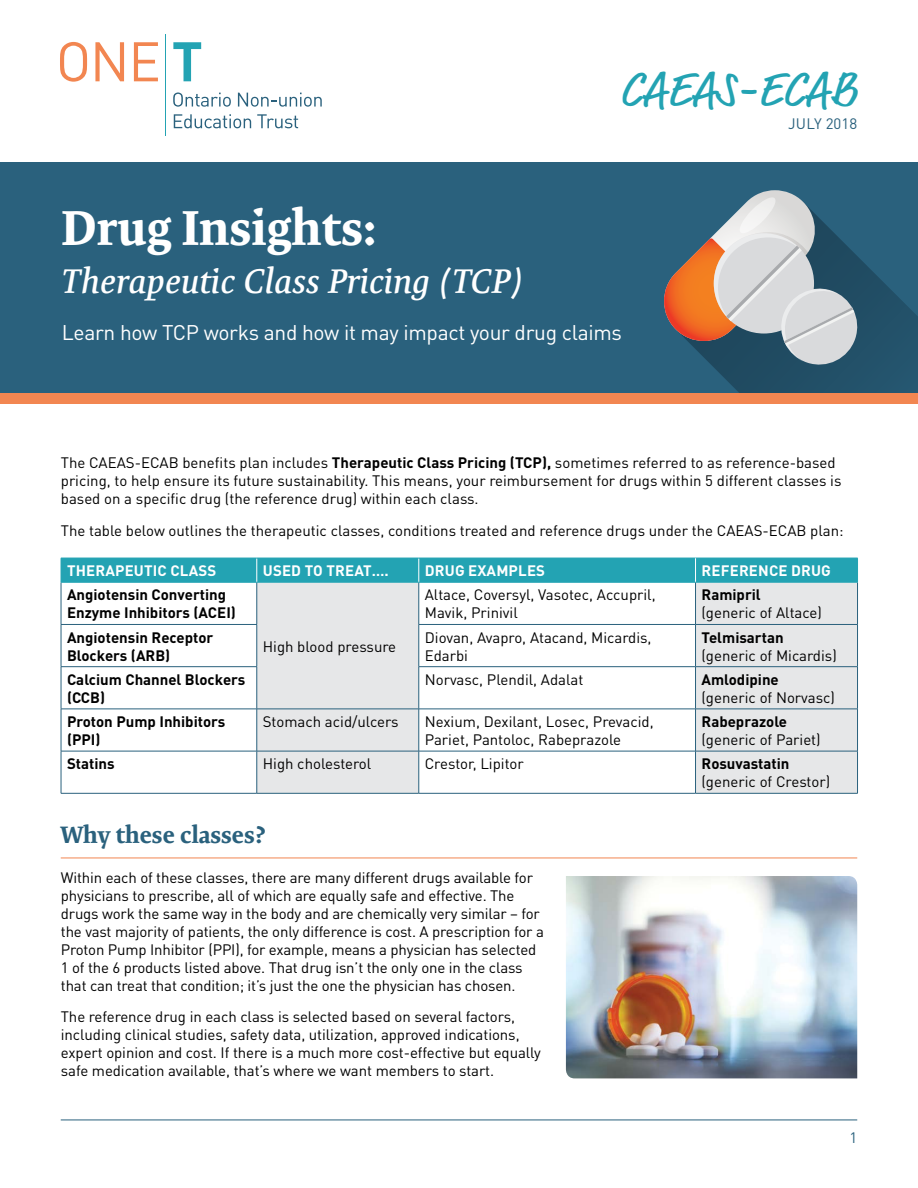
<style>
.page{position:relative;width:918px;height:1188px;background:#fff}
.page>*{position:absolute;margin:0;border:0;box-sizing:border-box;transform-origin:0 0}
.t1{font:700 49.5px "Expo Serif Pro";color:#fff}
.t2{font:48px "Market Pro";letter-spacing:.005em;color:#23a3b3}
.t3{font:italic 600 34.5px "Expo Serif Pro";letter-spacing:.005em;color:#fff}
.t4{font:700 24px "Expo Serif Pro";color:#2a617d}
.t5{font:21px "DINOT";letter-spacing:-.015em;color:#fff}
.t6{font:15px/18px "DINOT";letter-spacing:-.005em;color:#000}
.t7{font:700 15px/18px "DINOT";color:#000}
.t8{font:700 15px "DINOT";letter-spacing:.01em;color:#fff}
.t9{font:15px "DINOT";letter-spacing:.005em;color:#2a617d}
.s1{font-weight:700}
</style>
<div class="page">
<hr style="left:61px;top:1120px;width:796px;height:1px;background:#2a617d">
<svg style="left:60px;top:42px;width:27px;height:40px"></svg>
<svg style="left:95px;top:42px;width:29px;height:39px"></svg>
<svg style="left:134px;top:42px;width:24px;height:39px"></svg>
<svg style="left:173px;top:42px;width:28px;height:39px"></svg>
<svg style="left:173px;top:93px;width:58px;height:14px"></svg>
<svg style="left:238px;top:93px;width:84px;height:14px"></svg>
<svg style="left:174px;top:114px;width:77px;height:14px"></svg>
<svg style="left:257px;top:114px;width:41px;height:14px"></svg>
<hr style="left:165px;top:34px;width:1px;height:102px;background:#23a3b3">
<div style="left:0;top:162px;width:918px;height:231px;background:#2a617d"></div>
<div style="left:0;top:393px;width:918px;height:10px;background:#f28651"></div>
<svg style="left:716px;top:261px;width:202px;height:132px;fill:#235169"></svg>
<svg style="left:664px;top:190px;width:198px;height:179px"></svg>
<svg style="left:257px;top:583px;width:600px;height:210px;fill:#e6e7e8"></svg>
<div style="left:61px;top:558px;width:797px;height:24px;background:#23a3b3"></div>
<hr style="left:61px;top:582px;width:1px;height:42px;background:#2a617d">
<hr style="left:257px;top:582px;width:1px;height:42px;background:#2a617d">
<hr style="left:419px;top:582px;width:1px;height:42px;background:#2a617d">
<hr style="left:695px;top:582px;width:1px;height:42px;background:#2a617d">
<hr style="left:857px;top:582px;width:1px;height:42px;background:#2a617d">
<hr style="left:61px;top:624px;width:196px;height:1px;background:#2a617d">
<hr style="left:61px;top:625px;width:1px;height:41px;background:#2a617d">
<hr style="left:257px;top:625px;width:1px;height:41px;background:#2a617d">
<hr style="left:419px;top:624px;width:277px;height:1px;background:#2a617d">
<hr style="left:419px;top:625px;width:1px;height:41px;background:#2a617d">
<hr style="left:696px;top:624px;width:162px;height:1px;background:#2a617d">
<hr style="left:695px;top:625px;width:1px;height:41px;background:#2a617d">
<hr style="left:857px;top:625px;width:1px;height:41px;background:#2a617d">
<hr style="left:61px;top:666px;width:196px;height:1px;background:#2a617d">
<hr style="left:61px;top:667px;width:1px;height:42px;background:#2a617d">
<hr style="left:257px;top:667px;width:1px;height:42px;background:#2a617d">
<hr style="left:419px;top:666px;width:277px;height:1px;background:#2a617d">
<hr style="left:419px;top:667px;width:1px;height:42px;background:#2a617d">
<hr style="left:696px;top:666px;width:162px;height:1px;background:#2a617d">
<hr style="left:695px;top:667px;width:1px;height:42px;background:#2a617d">
<hr style="left:857px;top:667px;width:1px;height:42px;background:#2a617d">
<hr style="left:61px;top:709px;width:196px;height:1px;background:#2a617d">
<hr style="left:61px;top:709px;width:1px;height:42px;background:#2a617d">
<hr style="left:257px;top:709px;width:162px;height:1px;background:#2a617d">
<hr style="left:257px;top:709px;width:1px;height:42px;background:#2a617d">
<hr style="left:419px;top:709px;width:277px;height:1px;background:#2a617d">
<hr style="left:419px;top:709px;width:1px;height:42px;background:#2a617d">
<hr style="left:696px;top:709px;width:162px;height:1px;background:#2a617d">
<hr style="left:695px;top:709px;width:1px;height:42px;background:#2a617d">
<hr style="left:857px;top:709px;width:1px;height:42px;background:#2a617d">
<hr style="left:61px;top:751px;width:196px;height:1px;background:#2a617d">
<hr style="left:61px;top:751px;width:1px;height:42px;background:#2a617d">
<hr style="left:257px;top:751px;width:162px;height:1px;background:#2a617d">
<hr style="left:257px;top:751px;width:1px;height:42px;background:#2a617d">
<hr style="left:419px;top:751px;width:277px;height:1px;background:#2a617d">
<hr style="left:419px;top:751px;width:1px;height:42px;background:#2a617d">
<hr style="left:696px;top:751px;width:162px;height:1px;background:#2a617d">
<hr style="left:695px;top:751px;width:1px;height:42px;background:#2a617d">
<hr style="left:857px;top:751px;width:1px;height:42px;background:#2a617d">
<hr style="left:61px;top:793px;width:196px;height:1px;background:#2a617d">
<hr style="left:257px;top:793px;width:162px;height:1px;background:#2a617d">
<hr style="left:419px;top:793px;width:277px;height:1px;background:#2a617d">
<hr style="left:696px;top:793px;width:162px;height:1px;background:#2a617d">
<hr style="left:61px;top:582px;width:196px;height:1px;background:#23a3b3">
<hr style="left:257px;top:582px;width:162px;height:1px;background:#23a3b3">
<hr style="left:419px;top:582px;width:277px;height:1px;background:#23a3b3">
<hr style="left:696px;top:582px;width:162px;height:1px;background:#23a3b3">
<hr style="left:61px;top:858px;width:796px;height:1px;background:#f28651">
<img style="left:566px;top:876px;width:291px;height:202px">
<p class="t2" style="left:620px;top:57px;width:239px">CAEAS-ECAB</p>
<p class="t9" style="left:788px;top:113px;width:71px">JULY 2018</p>
<p class="t1" style="left:62px;top:197px;width:316px">Drug Insights:</p>
<p class="t3" style="left:62px;top:260px;width:464px">Therapeutic Class Pricing (TCP)</p>
<p class="t5" style="left:62px;top:318px;width:562px">Learn how TCP works and how it may impact your drug claims</p>
<p class="t6" style="left:61px;top:453px;width:782px">The CAEAS-ECAB benefits plan includes <span class="s1">Therapeutic Class Pricing (TCP),</span> sometimes referred to as reference-based pricing, to help ensure its future sustainability. This means, your reimbursement for drugs within 5 different classes is based on a specific drug (the reference drug) within each class.</p>
<p class="t6" style="left:61px;top:521px;width:784px">The table below outlines the therapeutic classes, conditions treated and reference drugs under the CAEAS-ECAB plan:</p>
<p class="t8" style="left:67px;top:561px;width:151px">THERAPEUTIC CLASS</p>
<p class="t8" style="left:263px;top:561px;width:127px">USED TO TREAT….</p>
<p class="t8" style="left:425px;top:561px;width:122px">DRUG EXAMPLES</p>
<p class="t8" style="left:702px;top:561px;width:131px">REFERENCE DRUG</p>
<p class="t7" style="left:67px;top:585px;width:170px">Angiotensin Converting<br>Enzyme Inhibitors (ACEI)</p>
<p class="t6" style="left:263px;top:637px;width:135px">High blood pressure</p>
<p class="t6" style="left:425px;top:585px;width:232px">Altace, Coversyl, Vasotec, Accupril,<br>Mavik, Prinivil</p>
<p class="t7" style="left:702px;top:585px;width:61px">Ramipril</p>
<p class="t6" style="left:702px;top:603px;width:122px">(generic of Altace)</p>
<p class="t7" style="left:67px;top:628px;width:148px">Angiotensin Receptor<br>Blockers (ARB)</p>
<p class="t6" style="left:425px;top:628px;width:228px">Diovan, Avapro, Atacand, Micardis,<br>Edarbi</p>
<p class="t7" style="left:702px;top:628px;width:84px">Telmisartan</p>
<p class="t6" style="left:702px;top:646px;width:137px">(generic of Micardis)</p>
<p class="t7" style="left:67px;top:670px;width:180px">Calcium Channel Blockers (CCB)</p>
<p class="t6" style="left:425px;top:670px;width:160px">Norvasc, Plendil, Adalat</p>
<p class="t7" style="left:702px;top:670px;width:79px">Amlodipine</p>
<p class="t6" style="left:702px;top:688px;width:135px">(generic of Norvasc)</p>
<p class="t7" style="left:67px;top:712px;width:160px">Proton Pump Inhibitors (PPI)</p>
<p class="t6" style="left:263px;top:712px;width:137px">Stomach acid/ulcers</p>
<p class="t6" style="left:425px;top:712px;width:230px">Nexium, Dexilant, Losec, Prevacid,<br>Pariet, Pantoloc, Rabeprazole</p>
<p class="t7" style="left:702px;top:712px;width:87px">Rabeprazole</p>
<p class="t6" style="left:702px;top:730px;width:121px">(generic of Pariet)</p>
<p class="t7" style="left:67px;top:754px;width:49px">Statins</p>
<p class="t6" style="left:263px;top:754px;width:110px">High cholesterol</p>
<p class="t6" style="left:425px;top:754px;width:101px">Crestor, Lipitor</p>
<p class="t7" style="left:702px;top:754px;width:89px">Rosuvastatin</p>
<p class="t6" style="left:702px;top:772px;width:130px">(generic of Crestor)</p>
<p class="t4" style="left:61px;top:820px;width:206px">Why these classes?</p>
<p class="t6" style="left:61px;top:868px;width:485px">Within each of these classes, there are many different drugs available for physicians to prescribe, all of which are equally safe and effective. The drugs work the same way in the body and are chemically very similar – for the vast majority of patients, the only difference is cost. A prescription for a Proton Pump Inhibitor (PPI), for example, means a physician has selected 1 of the 6 products listed above. That drug isn’t the only one in the class that can treat that condition; it’s just the one the physician has chosen.</p>
<p class="t6" style="left:61px;top:1007px;width:482px">The reference drug in each class is selected based on several factors, including clinical studies, safety data, utilization, approved indications, expert opinion and cost. If there is a much more cost-effective but equally safe medication available, that’s where we want members to start.</p>
<p class="t9" style="left:849px;top:1128px;width:9px">1</p>
</div>
